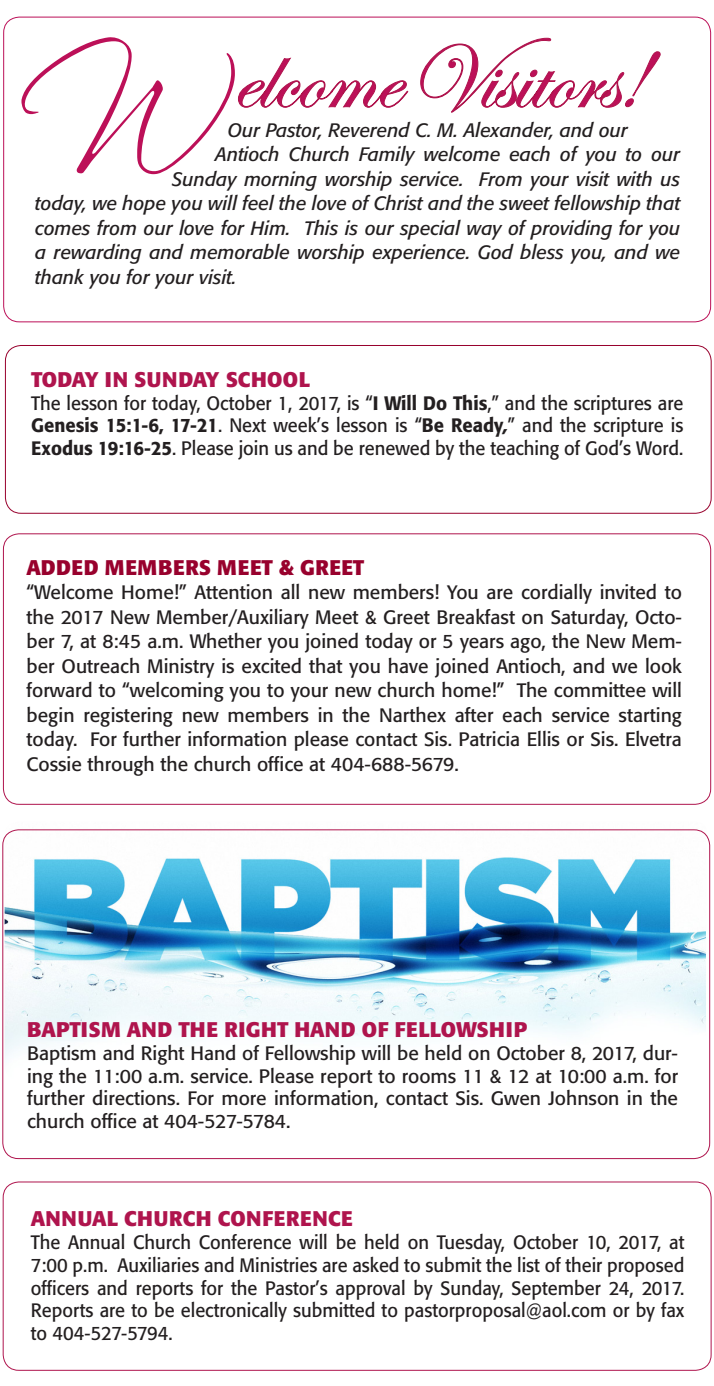
<style>
.page{position:relative;width:714px;height:1386px;background:#fff}
.page>*{position:absolute;margin:0;border:0;box-sizing:border-box;transform-origin:0 0}
.t1{font:700 21px "Formata";letter-spacing:.02em;color:#af144d}
.t2{font:700 21px "Formata";letter-spacing:.02em;color:#98012d}
.t3{font:19.25px/24.5px "Formata";color:#231f20;text-align:justify}
.t4{font:19.25px/22.8px "Formata";color:#231f20;text-align:justify;scale:.95 1}
.t5{font:italic 19.25px "Formata";color:#231f20}
.s1{font-weight:500}
.s2{font-weight:500;font-style:italic}
</style>
<div class="page">
<img style="left:5px;top:829px;width:701px;height:229px">
<div style="left:3px;top:1182px;width:708px;height:189px;border:1px solid #af144d;border-radius:16px"></div>
<div style="left:5px;top:345px;width:707px;height:169px;border:1px solid #98012d;border-radius:16px"></div>
<svg style="left:21px;top:37px;width:640px;height:137px"></svg>
<p class="t5" style="left:228px;top:119px;width:402px">Our Pastor, Reverend C. M. Alexander, and our</p>
<p class="t5" style="left:215px;top:143px;width:466px">Antioch Church Family welcome each of you to our</p>
<p class="t5" style="left:172px;top:168px;width:510px">Sunday morning worship service. From your visit with us</p>
<p class="t5" style="left:35px;top:192px;width:647px">today, we hope you will feel the love of Christ and the sweet fellowship that</p>
<p class="t5" style="left:35px;top:217px;width:647px">comes from our love for Him. This is our special way of providing for you</p>
<p class="t5" style="left:35px;top:241px;width:647px">a rewarding and memorable worship experience. God bless you, and we</p>
<p class="t5" style="left:35px;top:266px;width:203px">thank you for your visit.</p>
<p class="t1" style="left:31px;top:366px;width:280px">TODAY IN SUNDAY SCHOOL</p>
<p class="t4" style="left:31px;top:391px;width:688px">The lesson for today, October 1, 2017, is “<span class="s1">I Will Do This</span>,” and the scriptures are <span class="s1">Genesis 15:1-6, 17-21</span>. Next week’s lesson is “<span class="s1">Be Ready</span><span class="s2">,</span>” and the scripture is <span class="s1">Exodus 19:16-25</span>. Please join us and be renewed by the teaching of God’s Word.</p>
<p class="t2" style="left:27px;top:554px;width:339px">ADDED MEMBERS MEET &amp; GREET</p>
<p class="t3" style="left:27px;top:580px;width:657px">“Welcome Home!” Attention all new members! You are cordially invited to the 2017 New Member/Auxiliary Meet &amp; Greet Breakfast on Saturday, Octo&shy;ber 7, at 8:45 a.m. Whether you joined today or 5 years ago, the New Mem&shy;ber Outreach Ministry is excited that you have joined Antioch, and we look forward to “welcoming you to your new church home!” The committee will begin registering new members in the Narthex after each service starting today. For further information please contact Sis. Patricia Ellis or Sis. Elvetra Cossie through the church office at 404-688-5679.</p>
<p class="t1" style="left:27px;top:1016px;width:502px">BAPTISM AND THE RIGHT HAND OF FELLOWSHIP</p>
<p class="t3" style="left:27px;top:1042px;width:652px;line-height:22.8px">Baptism and Right Hand of Fellowship will be held on October 8, 2017, dur&shy;ing the 11:00 a.m. service. Please report to rooms 11 &amp; 12 at 10:00 a.m. for further directions. For more information, contact Sis. Gwen Johnson in the church office at 404-527-5784.</p>
<p class="t1" style="left:31px;top:1206px;width:324px">ANNUAL CHURCH CONFERENCE</p>
<p class="t4" style="left:31px;top:1231px;width:689px">The Annual Church Conference will be held on Tuesday, October 10, 2017, at 7:00 p.m. Auxiliaries and Ministries are asked to submit the list of their proposed officers and reports for the Pastor’s approval by Sunday, September 24, 2017.<br>Reports are to be electronically submitted to pastorproposal@aol.com or by fax to 404-527-5794.</p>
</div>
